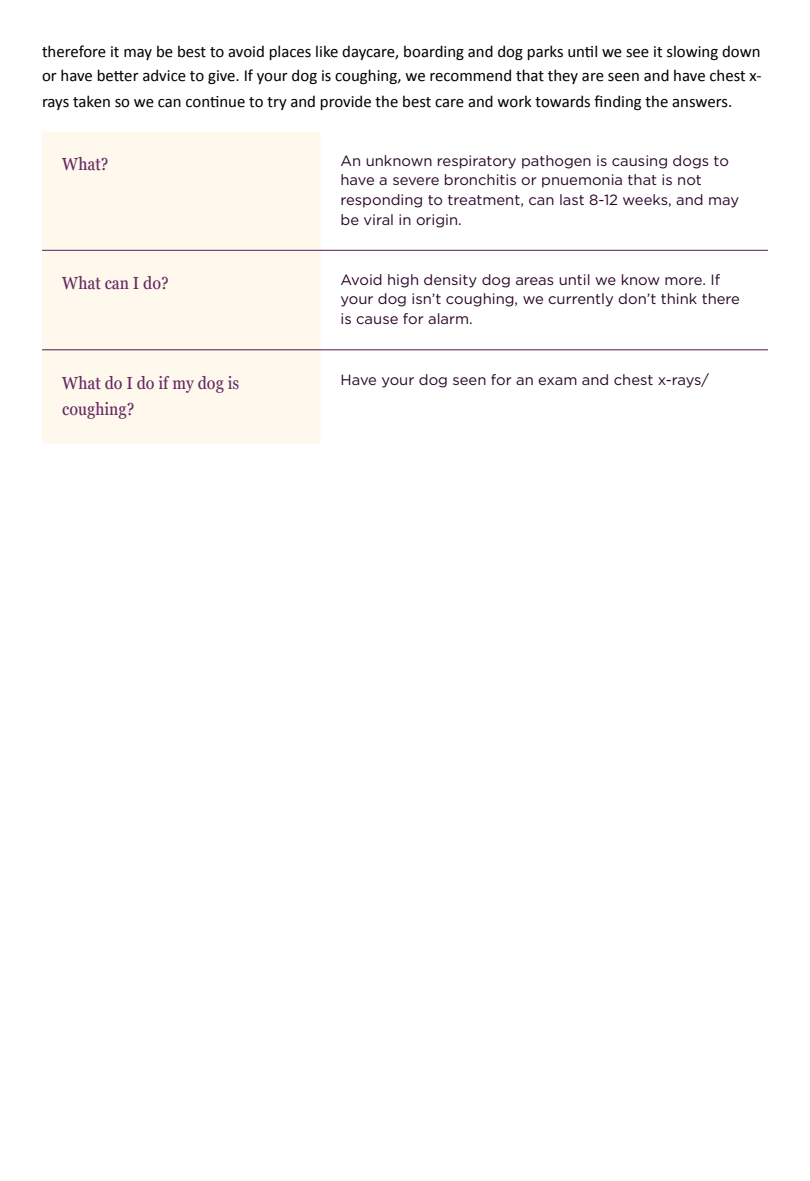
<style>
.page{position:relative;width:810px;height:1181px;background:#fff}
.page>*{position:absolute;margin:0;border:0;box-sizing:border-box;transform-origin:0 0}
.t1{font:condensed 17.55px/26.2px "Georgia Pro";color:#642b62}
.t2{font:16.8px/24.8px "Calibri";color:#000;text-align:justify}
.t3{font:14.85px/19.5px "Gotham";color:#280529}
</style>
<div class="page">
<div style="left:42px;top:132px;width:279px;height:311px;background:#fff8ed"></div>
<hr style="left:42px;top:250px;width:726px;height:1px;background:#642b62">
<hr style="left:42px;top:349px;width:726px;height:1px;background:#642b62">
<p class="t2" style="left:42px;top:41px;width:721px">therefore it may be best to avoid places like daycare, boarding and dog parks until we see it slowing down or have better advice to give. If your dog is coughing, we recommend that they are seen and have chest x&shy;rays taken so we can continue to try and provide the best care and work towards finding the answers.</p>
<p class="t1" style="left:62px;top:151px;width:48px">What?</p>
<p class="t3" style="left:341px;top:151px;width:400px">An unknown respiratory pathogen is causing dogs to have a severe bronchitis or pnuemonia that is not responding to treatment, can last 8-12 weeks, and may be viral in origin.</p>
<p class="t1" style="left:62px;top:270px;width:108px">What can I do?</p>
<p class="t3" style="left:341px;top:270px;width:401px">Avoid high density dog areas until we know more. If your dog isn’t coughing, we currently don’t think there is cause for alarm.</p>
<p class="t1" style="left:62px;top:369px;width:179px">What do I do if my dog is coughing?</p>
<p class="t3" style="left:341px;top:369px;width:370px">Have your dog seen for an exam and chest x-rays/</p>
</div>
